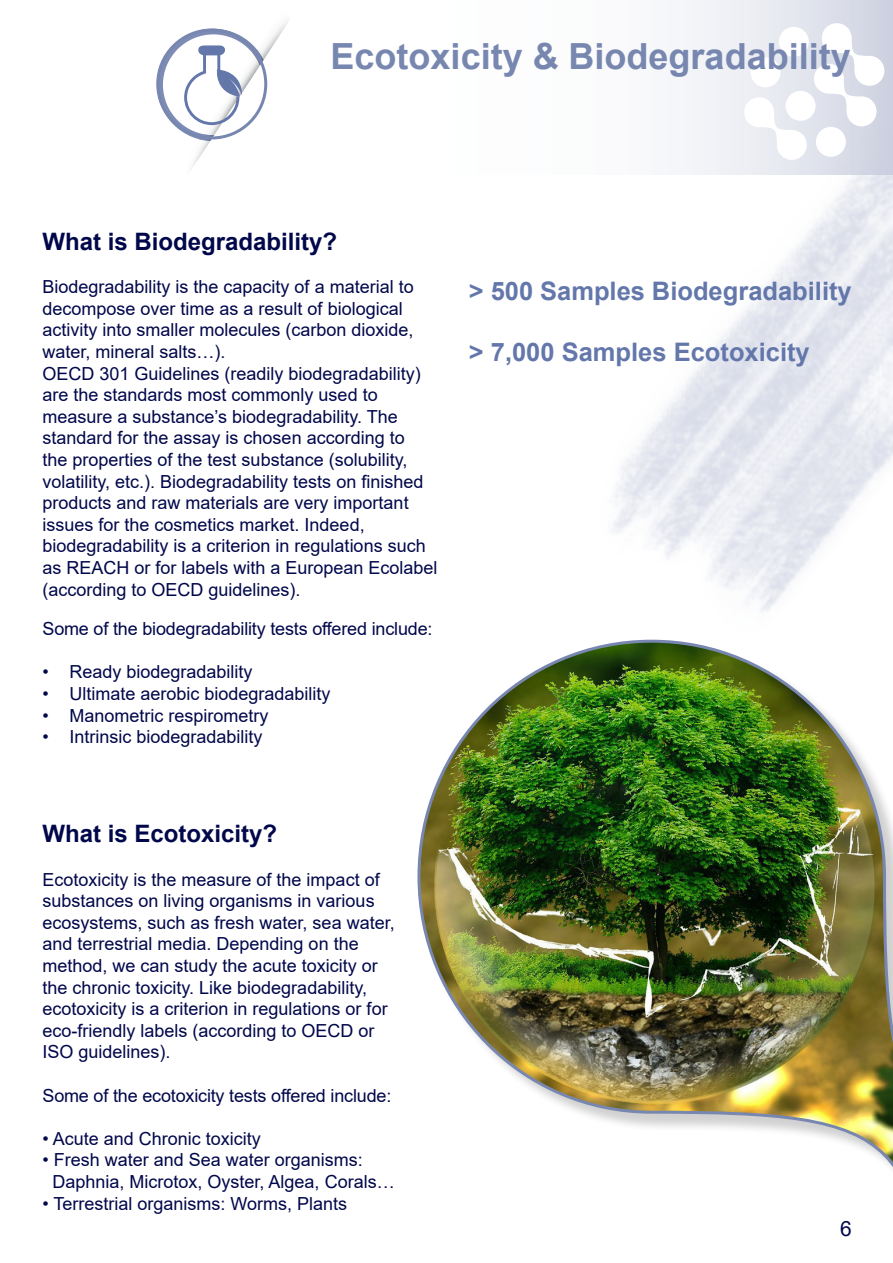
<style>
.page{position:relative;width:893px;height:1263px;background:#fff}
.page>*{position:absolute;margin:0;border:0;box-sizing:border-box;transform-origin:0 0}
.t1{font:700 36px "Arial";color:#7887b0}
.t2{font:700 25.5px "Arial";color:#6377ab}
.t3{font:700 24px "Arial";color:#00074a}
.t4{font:21px "Arial";color:#00074a}
.t5{font:18px/21.6px "Arial";color:#00074a}
</style>
<div class="page">
<img style="left:417px;top:639px;width:476px;height:530px">
<svg style="left:157px;top:21px;width:131px;height:148px"></svg>
<svg style="left:744px;top:97px;width:63px;height:63px"></svg>
<svg style="left:814px;top:23px;width:70px;height:103px"></svg>
<p class="t1" style="left:331px;top:31px;width:522px">Ecotoxicity &amp; Biodegradability</p>
<p class="t3" style="left:43px;top:225px;width:296px">What is Biodegradability?</p>
<p class="t5" style="left:43px;top:276px;width:373px">Biodegradability is the capacity of a material to decompose over time as a result of biological activity into smaller molecules (carbon dioxide, water, mineral salts…).</p>
<p class="t5" style="left:43px;top:362px;width:380px">OECD 301 Guidelines (readily biodegradability) are the standards most commonly used to</p>
<p class="t5" style="left:43px;top:406px;width:382px">measure a substance’s biodegradability. The standard for the assay is chosen according to the properties of the test substance (solubility, volatility, etc.). Biodegradability tests on finished products and raw materials are very important issues for the cosmetics market. Indeed,</p>
<p class="t5" style="left:43px;top:535px;width:396px">biodegradability is a criterion in regulations such as REACH or for labels with a European Ecolabel (according to OECD guidelines).</p>
<p class="t5" style="left:43px;top:618px;width:391px">Some of the biodegradability tests offered include:</p>
<p class="t5" style="left:43px;top:661px;width:212px">• Ready biodegradability</p>
<p class="t5" style="left:43px;top:683px;width:290px">• Ultimate aerobic biodegradability</p>
<p class="t5" style="left:43px;top:704px;width:228px">• Manometric respirometry</p>
<p class="t5" style="left:43px;top:726px;width:222px">• Intrinsic biodegradability</p>
<p class="t3" style="left:43px;top:817px;width:236px">What is Ecotoxicity?</p>
<p class="t5" style="left:43px;top:868px;width:354px">Ecotoxicity is the measure of the impact of substances on living organisms in various ecosystems, such as fresh water, sea water, and terrestrial media. Depending on the method, we can study the acute toxicity or the chronic toxicity. Like biodegradability, ecotoxicity is a criterion in regulations or for eco-friendly labels (according to OECD or ISO guidelines).</p>
<p class="t5" style="left:43px;top:1084px;width:350px">Some of the ecotoxicity tests offered include:</p>
<p class="t5" style="left:43px;top:1127px;width:220px">• Acute and Chronic toxicity</p>
<p class="t5" style="left:43px;top:1149px;width:322px">• Fresh water and Sea water organisms:</p>
<p class="t5" style="left:53px;top:1171px;width:344px">Daphnia, Microtox, Oyster, Algea, Corals…</p>
<p class="t5" style="left:43px;top:1192px;width:306px">• Terrestrial organisms: Worms, Plants</p>
<p class="t2" style="left:469px;top:273px;width:384px">&gt; 500 Samples Biodegradability</p>
<p class="t2" style="left:469px;top:334px;width:342px">&gt; 7,000 Samples Ecotoxicity</p>
<p class="t4" style="left:840px;top:1214px;width:13px">6</p>
</div>
